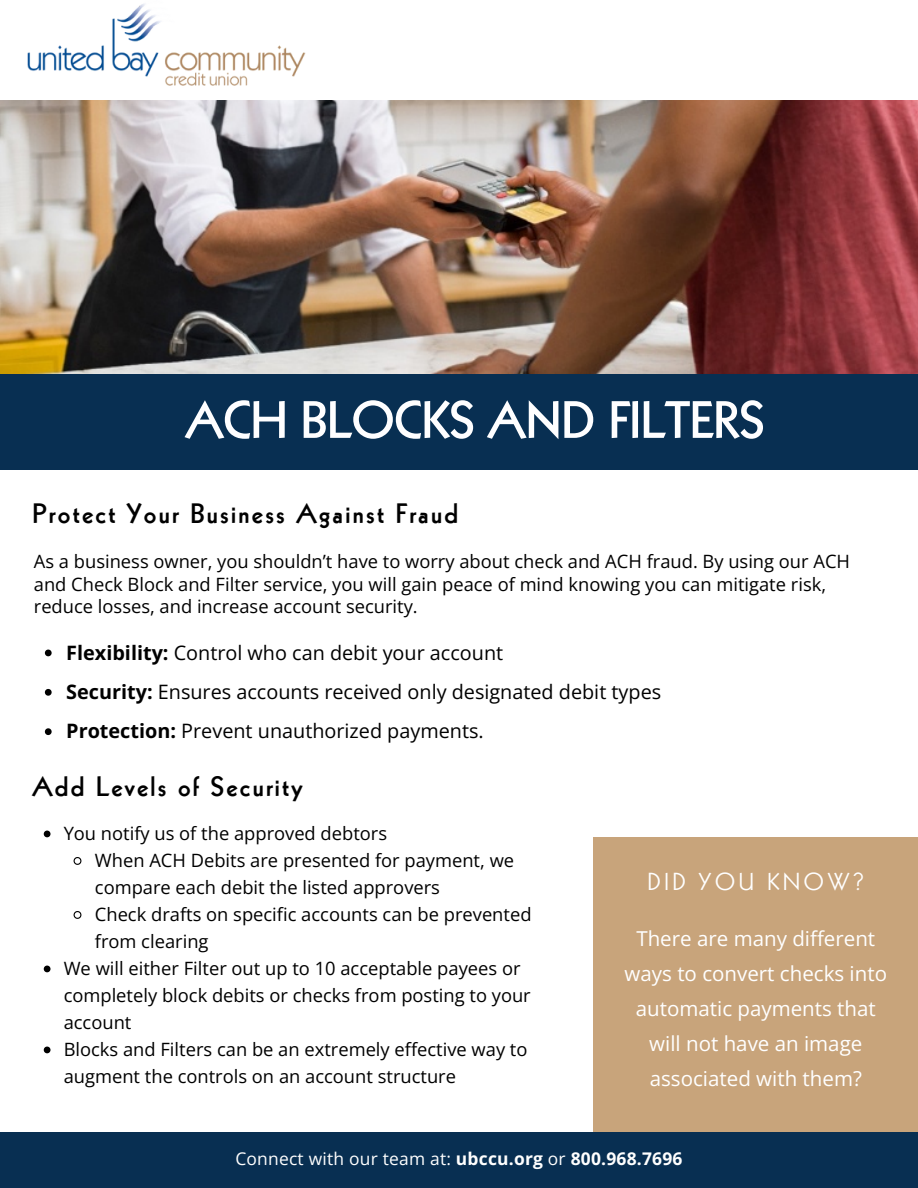
<style>
.page{position:relative;width:918px;height:1188px;background:#fff}
.page>*{position:absolute;margin:0;border:0;box-sizing:border-box;transform-origin:0 0}
.t1{font:800 51px "Kabel LT Pro";color:#fefeff}
.t2{font:800 27.3px "Kabel LT Pro";letter-spacing:.085em;color:#000}
.t3{font:24px "Kabel LT Pro";letter-spacing:.16em;color:#fff}
.t4{font:20.55px/34.8px "Open Sans";color:#fff;text-align:center}
.t5{font:19.8px "Open Sans";color:#000}
.t6{font:18.3px/27px "Open Sans";color:#000}
.t7{font:17.4px "Open Sans";letter-spacing:.01em;color:#fff}
.s1{font-weight:700}
</style>
<div class="page">
<img style="left:0;top:101px;width:918px;height:274px">
<div style="left:0;top:375px;width:918px;height:95px;background:#082f52"></div>
<div style="left:594px;top:837px;width:324px;height:332px;background:#c8a47b"></div>
<div style="left:0;top:1133px;width:918px;height:55px;background:#082f52"></div>
<svg style="left:45px;top:650px;width:7px;height:6px"></svg>
<svg style="left:45px;top:689px;width:7px;height:7px"></svg>
<svg style="left:45px;top:728px;width:7px;height:7px"></svg>
<svg style="left:44px;top:831px;width:7px;height:6px"></svg>
<svg style="left:73px;top:857px;width:9px;height:8px"></svg>
<svg style="left:73px;top:911px;width:9px;height:8px"></svg>
<svg style="left:44px;top:966px;width:7px;height:6px"></svg>
<svg style="left:44px;top:1047px;width:7px;height:6px"></svg>
<img style="left:27px;top:4px;width:279px;height:82px">
<p class="t1" style="left:186px;top:401px;width:580px">ACH BLOCKS AND FILTERS</p>
<p class="t2" style="left:33px;top:503px;width:427px">Protect Your Business Against Fraud</p>
<h2 class="t6" style="left:34px;top:550px;width:818px;line-height:22.5px">As a business owner, you shouldn’t have to worry about check and ACH fraud. By using our ACH and Check Block and Filter service, you will gain peace of mind knowing you can mitigate risk, reduce losses, and increase account security.</h2>
<p class="t5" style="left:66px;top:639px;width:439px"><span class="s1">Flexibility:</span> Control who can debit your account</p>
<p class="t5" style="left:66px;top:678px;width:597px"><span class="s1">Security:</span> Ensures accounts received only designated debit types</p>
<p class="t5" style="left:66px;top:717px;width:419px"><span class="s1">Protection:</span> Prevent unauthorized payments.</p>
<h2 class="t2" style="left:33px;top:776px;width:272px">Add Levels of Security</h2>
<p class="t6" style="left:64px;top:819px;width:325px">You notify us of the approved debtors</p>
<p class="t6" style="left:95px;top:846px;width:421px">When ACH Debits are presented for payment, we compare each debit the listed approvers</p>
<p class="t6" style="left:95px;top:900px;width:438px">Check drafts on specific accounts can be prevented from clearing</p>
<p class="t6" style="left:64px;top:954px;width:469px">We will either Filter out up to 10 acceptable payees or completely block debits or checks from posting to your account</p>
<p class="t6" style="left:64px;top:1035px;width:465px">Blocks and Filters can be an extremely effective way to augment the controls on an account structure</p>
<h3 class="t3" style="left:648px;top:873px;width:218px">DID YOU KNOW?</h3>
<h1 class="t4" style="left:625px;top:921px;width:264px">There are many different ways to convert checks into automatic payments that will not have an image associated with them?</h1>
<h4 class="t7" style="left:235px;top:1146px;width:449px">Connect with our team at: <span class="s1">ubccu.org</span> or <span class="s1">800.968.7696</span></h4>
</div>
